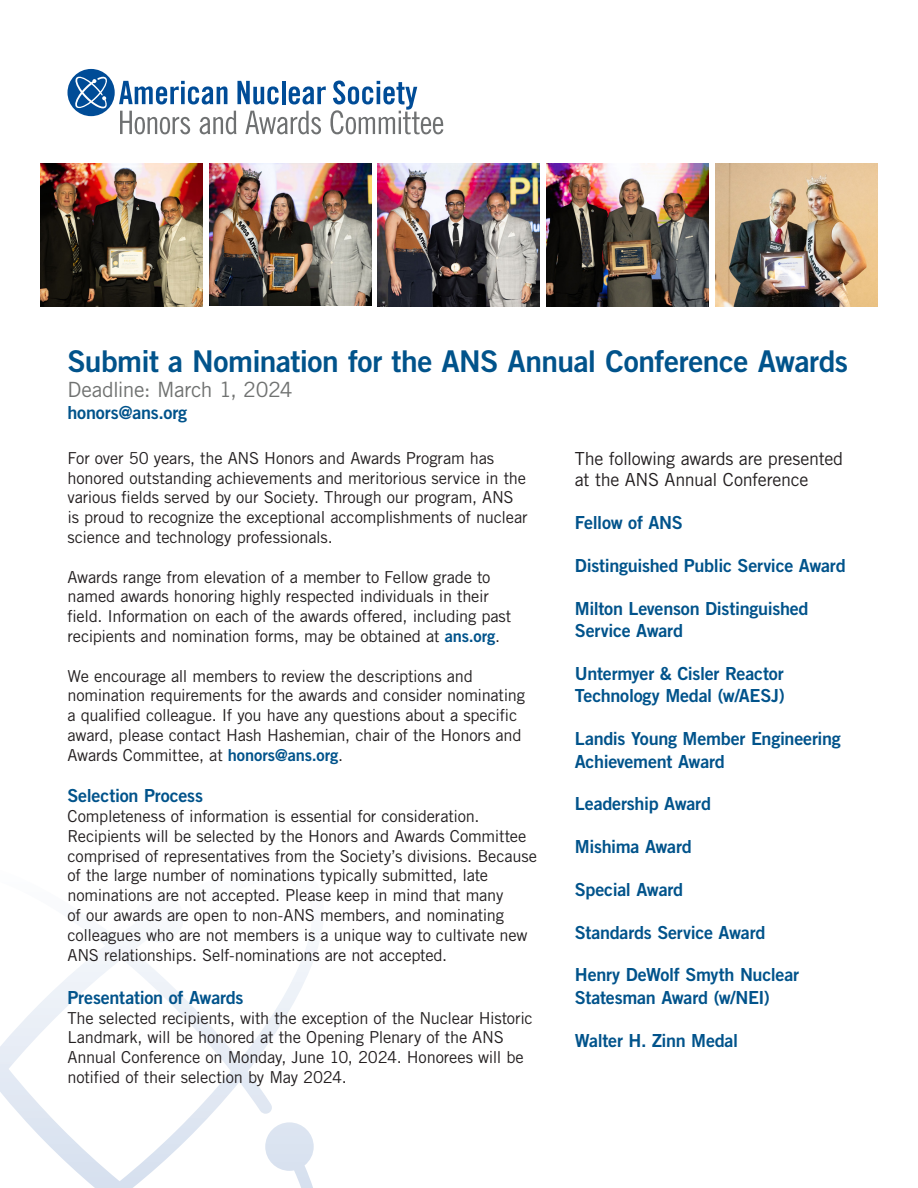
<style>
.page{position:relative;width:918px;height:1188px;background:#fff}
.page>*{position:absolute;margin:0;border:0;box-sizing:border-box;transform-origin:0 0}
.t1{font:30px "Trade Gothic LT Std Bd 2";letter-spacing:-.015em;color:#01538b}
.t2{font:21px "Trade Gothic LT Std";letter-spacing:-.02em;color:#707271}
.t3{font:18px/22.5px "Trade Gothic LT Std Bd 2";letter-spacing:-.015em;color:#01538b}
.t4{font:18px/21.6px "Trade Gothic LT Std";letter-spacing:-.015em;color:#231f20}
.t5{font:16.5px/19.8px "Trade Gothic LT Std";letter-spacing:-.015em;color:#231f20}
.s1{font-family:"Trade Gothic LT Std Bd 2";color:#01538b}
</style>
<div class="page">
<svg style="left:0;top:936px;width:321px;height:252px"></svg>
<svg style="left:68px;top:69px;width:375px;height:65px"></svg>
<img style="left:547px;top:164px;width:162px;height:142px">
<img style="left:378px;top:164px;width:162px;height:142px">
<img style="left:209px;top:164px;width:162px;height:142px">
<img style="left:716px;top:164px;width:162px;height:142px">
<img style="left:40px;top:164px;width:162px;height:142px">
<p class="t1" style="left:68px;top:343px;width:782px">Submit a Nomination for the ANS Annual Conference Awards</p>
<p class="t2" style="left:68px;top:377px;width:227px">Deadline: March 1, 2024</p>
<p class="t3" style="left:68px;top:401px;width:121px">honors@ans.org</p>
<p class="t5" style="left:68px;top:448px;width:462px">For over 50 years, the ANS Honors and Awards Program has honored outstanding achievements and meritorious service in the various fields served by our Society. Through our program, ANS is proud to recognize the exceptional accomplishments of nuclear science and technology professionals.</p>
<p class="t5" style="left:68px;top:567px;width:445px">Awards range from elevation of a member to Fellow grade to named awards honoring highly respected individuals in their field. Information on each of the awards offered, including past recipients and nomination forms, may be obtained at <span class="s1">ans.org</span>.</p>
<p class="t5" style="left:68px;top:666px;width:459px">We encourage all members to review the descriptions and nomination requirements for the awards and consider nominating a qualified colleague. If you have any questions about a specific award, please contact Hash Hashemian, chair of the Honors and Awards Committee, at <span class="s1">honors@ans.org</span>.</p>
<p class="t3" style="left:68px;top:784px;width:137px">Selection Process</p>
<p class="t5" style="left:68px;top:806px;width:471px">Completeness of information is essential for consideration.<br>Recipients will be selected by the Honors and Awards Committee comprised of representatives from the Society’s divisions. Because of the large number of nominations typically submitted, late nominations are not accepted. Please keep in mind that many<br>of our awards are open to non-ANS members, and nominating colleagues who are not members is a unique way to cultivate new ANS relationships. Self-nominations are not accepted.</p>
<p class="t3" style="left:68px;top:986px;width:178px">Presentation of Awards</p>
<p class="t5" style="left:68px;top:1008px;width:467px">The selected recipients, with the exception of the Nuclear Historic Landmark, will be honored at the Opening Plenary of the ANS Annual Conference on Monday, June 10, 2024. Honorees will be notified of their selection by May 2024.</p>
<p class="t4" style="left:575px;top:447px;width:270px">The following awards are presented at the ANS Annual Conference</p>
<p class="t3" style="left:575px;top:511px;width:109px">Fellow of ANS</p>
<p class="t3" style="left:575px;top:554px;width:272px">Distinguished Public Service Award</p>
<p class="t3" style="left:575px;top:597px;width:235px">Milton Levenson Distinguished<br>Service Award</p>
<p class="t3" style="left:575px;top:662px;width:211px">Untermyer &amp; Cisler Reactor<br>Technology Medal (w/AESJ)</p>
<p class="t3" style="left:575px;top:727px;width:268px">Landis Young Member Engineering<br>Achievement Award</p>
<p class="t3" style="left:575px;top:792px;width:138px">Leadership Award</p>
<p class="t3" style="left:575px;top:835px;width:118px">Mishima Award</p>
<p class="t3" style="left:575px;top:878px;width:110px">Special Award</p>
<p class="t3" style="left:575px;top:921px;width:192px">Standards Service Award</p>
<p class="t3" style="left:575px;top:963px;width:226px">Henry DeWolf Smyth Nuclear<br>Statesman Award (w/NEI)</p>
<p class="t3" style="left:575px;top:1029px;width:165px">Walter H. Zinn Medal</p>
</div>
